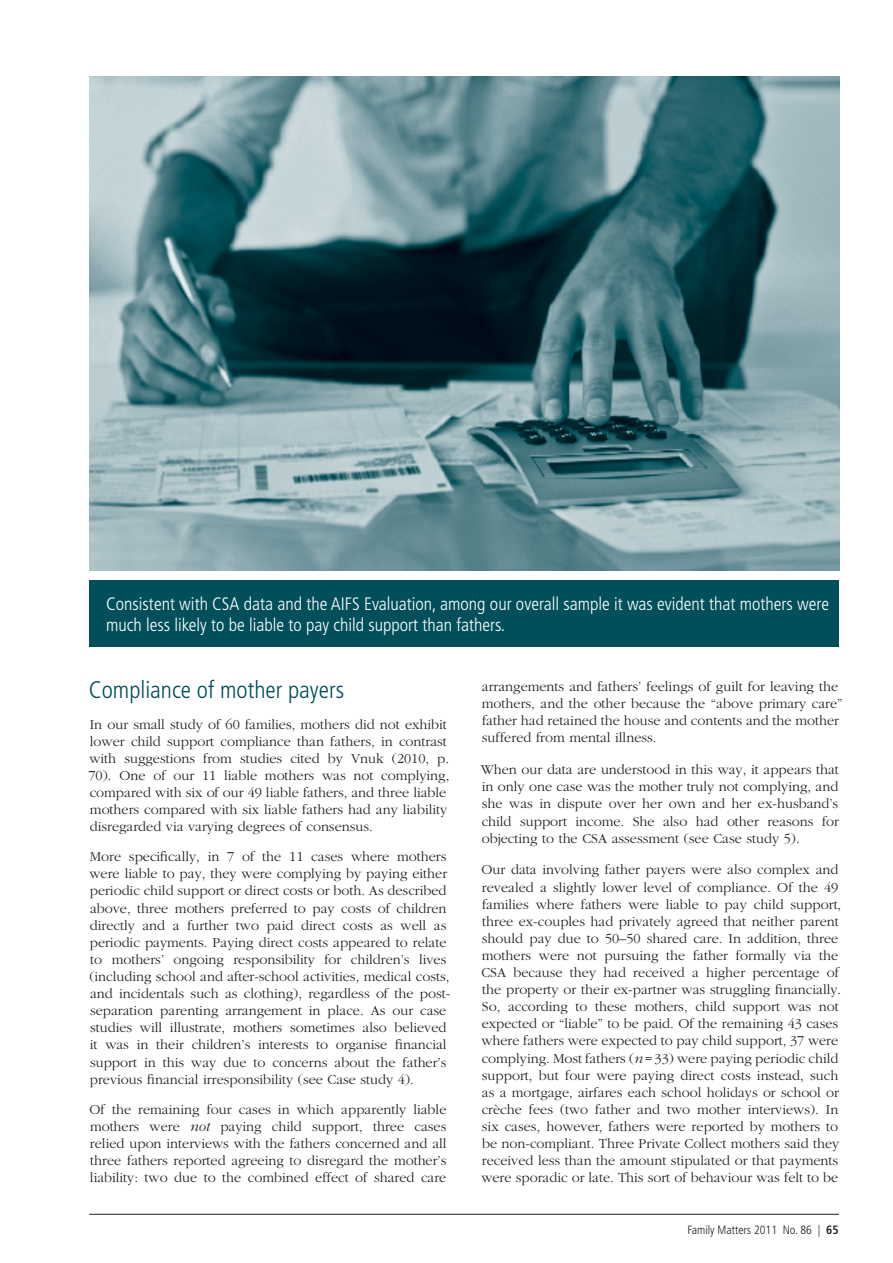
<style>
.page{position:relative;width:893px;height:1263px;background:#fff}
.page>*{position:absolute;margin:0;border:0;box-sizing:border-box;transform-origin:0 0}
.Heading_1{font:300 condensed 24px "Frutiger LT";color:#004f5a}
.t1{font:300 condensed 18px/21.6px "Frutiger LT";color:#fff}
.Body_Text{font:300 14.25px/17.1px "Garamond";color:#231f20}
.t2{font:300 condensed 12px "Frutiger LT";color:#231f20}
.s1{font-style:italic}
.s2{font-weight:700}
</style>
<div class="page">
<hr style="left:89px;top:1214px;width:750px;height:1px;background:#231f20">
<img style="left:89px;top:77px;width:750px;height:493px">
<div style="left:89px;top:580px;width:750px;height:67px;background:#004f5a"></div>
<p class="t1" style="left:106px;top:593px;width:724px">Consistent with CSA data and the AIFS Evaluation, among our overall sample it was evident that mothers were much less likely to be liable to pay child support than fathers.</p>
<p class="Heading_1" style="left:89px;top:676px;width:257px">Compliance of mother payers</p>
<p class="Body_Text" style="left:89px;top:716px;width:362px">In our small study of 60 families, mothers did not exhibit lower child support compliance than fathers, in contrast with suggestions from studies cited by Vnuk (2010, p.<br>70). One of our 11 liable mothers was not complying, compared with six of our 49 liable fathers, and three liable mothers compared with six liable fathers had any liability disregarded via varying degrees of consensus.</p>
<p class="Body_Text" style="left:89px;top:848px;width:363px">More specifically, in 7 of the 11 cases where mothers were liable to pay, they were complying by paying either periodic child support or direct costs or both. As described above, three mothers preferred to pay costs of children directly and a further two paid direct costs as well as periodic payments. Paying direct costs appeared to relate to mothers’ ongoing responsibility for children’s lives (including school and after-school activities, medical costs, and incidentals such as clothing), regardless of the post&shy;separation parenting arrangement in place. As our case studies will illustrate, mothers sometimes also believed it was in their children’s interests to organise financial support in this way due to concerns about the father’s previous financial irresponsibility (see Case study 4).</p>
<p class="Body_Text" style="left:90px;top:1101px;width:359px;text-align:justify">Of the remaining four cases in which apparently liable mothers were <span class="s1">not</span> paying child support, three cases relied upon interviews with the fathers concerned and all three fathers reported agreeing to disregard the mother’s liability: two due to the combined effect of shared care</p>
<p class="Body_Text" style="left:482px;top:678px;width:362px">arrangements and fathers’ feelings of guilt for leaving the mothers, and the other because the “above primary care” father had retained the house and contents and the mother suffered from mental illness.</p>
<p class="Body_Text" style="left:481px;top:761px;width:360px;text-align:justify">When our data are understood in this way, it appears that in only one case was the mother truly not complying, and she was in dispute over her own and her ex-husband’s child support income. She also had other reasons for objecting to the CSA assessment (see Case study 5).</p>
<p class="Body_Text" style="left:481px;top:862px;width:361px">Our data involving father payers were also complex and revealed a slightly lower level of compliance. Of the 49 families where fathers were liable to pay child support, three ex-couples had privately agreed that neither parent should pay due to 50–50 shared care. In addition, three mothers were not pursuing the father formally via the CSA because they had received a higher percentage of the property or their ex-partner was struggling financially.<br>So, according to these mothers, child support was not expected or “liable” to be paid. Of the remaining 43 cases where fathers were expected to pay child support, 37 were complying. Most fathers (<span class="s1">n</span>=33) were paying periodic child support, but four were paying direct costs instead, such as a mortgage, airfares each school holidays or school or crèche fees (two father and two mother interviews). In six cases, however, fathers were reported by mothers to be non-compliant. Three Private Collect mothers said they received less than the amount stipulated or that payments were sporadic or late. This sort of behaviour was felt to be</p>
<p class="t2" style="left:687px;top:1223px;width:153px">Family Matters 2011 No. 86 | <span class="s2">65</span></p>
</div>
